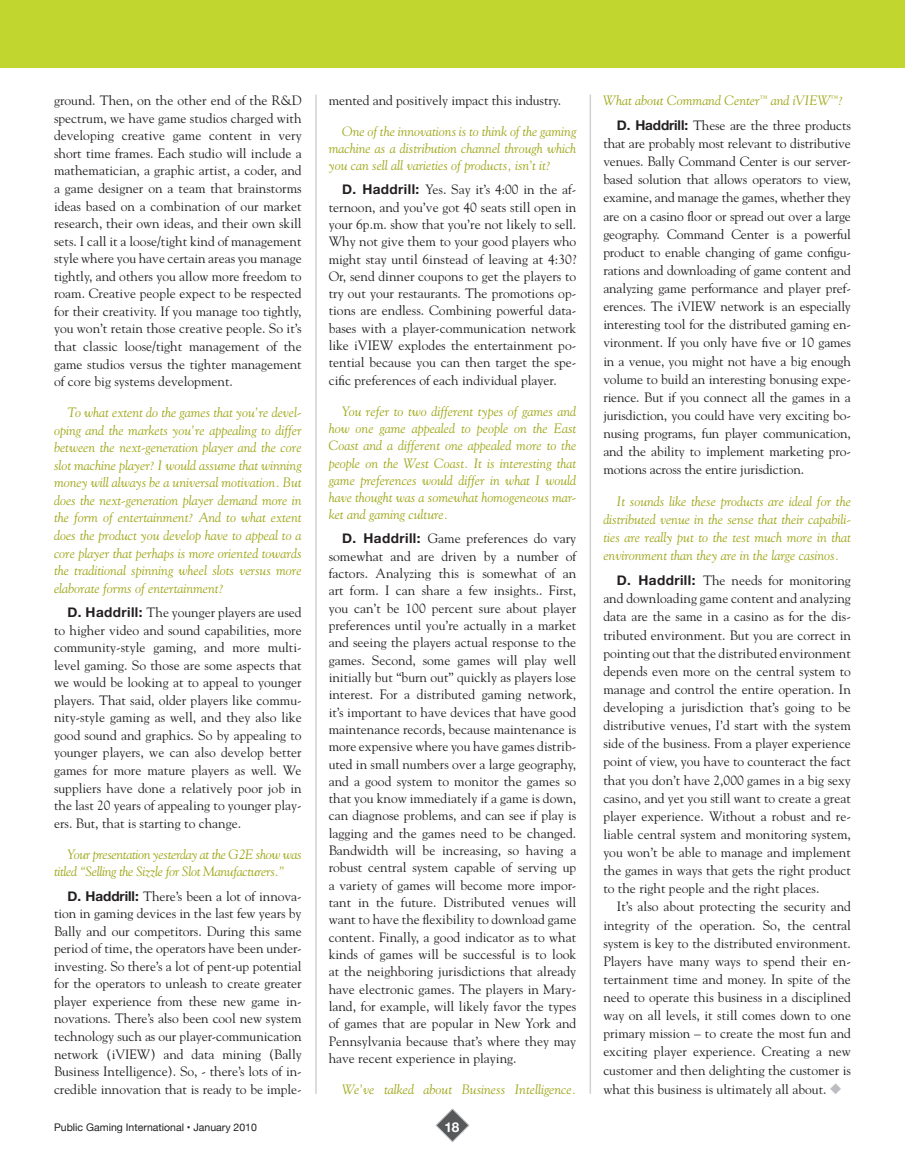
<style>
.page{position:relative;width:905px;height:1175px;background:#fff}
.page>*{position:absolute;margin:0;border:0;box-sizing:border-box;transform-origin:0 0}
.t1{font:13.5px/18.1px "Goudy";color:#231f20;text-align:justify}
.t2{font:italic 13.5px/17.5px "Goudy";color:#9ea615;text-align:justify}
.t3{font:italic 13.5px/17.5px "Goudy";letter-spacing:-.025em;color:#9ea615}
.t4{font:700 13.5px "Helvetica Neue";color:#fff}
.t5{font:10.5px "Helvetica Neue";color:#231f20}
.s1{font-family:"Helvetica Neue";font-weight:700}
.s2{font-family:"Helvetica Neue";font-weight:700;font-style:normal;color:#231f20}
.s3{font-style:normal;color:#231f20}
.s4{color:#bcbdc0}
</style>
<div class="page">
<svg style="left:435px;top:1108px;width:35px;height:34px"></svg>
<div style="left:0;top:0;width:904px;height:68px;background:#c1d72f"></div>
<hr style="left:315px;top:94px;width:2px;height:1000px;background:#d1d2d4">
<hr style="left:589px;top:94px;width:2px;height:1000px;background:#d1d2d4">
<p class="t1" style="left:54px;top:91px;width:249px;line-height:17.5px">ground. Then, on the other end of the R&amp;D spectrum, we have game studios charged with developing creative game content in very short time frames. Each studio will include a mathematician, a graphic artist, a coder, and a game designer on a team that brainstorms ideas based on a combination of our market research, their own ideas, and their own skill sets. I call it a loose/tight kind of management style where you have certain areas you manage tightly, and others you allow more freedom to roam. Creative people expect to be respected for their creativity. If you manage too tightly, you won’t retain those creative people. So it’s that classic loose/tight management of the game studios versus the tighter management of core big systems development.</p>
<p class="t2" style="left:54px;top:403px;width:249px;text-indent:14px">To what extent do the games that you’re devel&shy;oping and the markets you’re appealing to differ between the next-generation player and the core slot machine player? I would assume that winning money will always be a universal motivation. But does the next-generation player demand more in the form of entertainment? And to what extent does the product you develop have to appeal to a core player that perhaps is more oriented towards the traditional spinning wheel slots versus more elaborate forms of entertainment?</p>
<p class="t1" style="left:54px;top:603px;width:249px;line-height:17.5px;text-indent:14px"><span class="s1">D. Haddrill:</span> The younger players are used to higher video and sound capabilities, more community-style gaming, and more multi&shy;level gaming. So those are some aspects that we would be looking at to appeal to younger players. That said, older players like commu&shy;nity-style gaming as well, and they also like good sound and graphics. So by appealing to younger players, we can also develop better games for more mature players as well. We suppliers have done a relatively poor job in the last 20 years of appealing to younger play&shy;ers. But, that is starting to change.</p>
<p class="t3" style="left:54px;top:845px;width:249px;text-indent:14px">Your presentation yesterday at the G2E show was titled “Selling the Sizzle for Slot Manufacturers.”</p>
<p class="t1" style="left:54px;top:886px;width:249px;line-height:17.5px;text-indent:14px"><span class="s1">D. Haddrill:</span> There’s been a lot of innova&shy;tion in gaming devices in the last few years by Bally and our competitors. During this same period of time, the operators have been under&shy;investing. So there’s a lot of pent-up potential for the operators to unleash to create greater player experience from these new game in&shy;novations. There’s also been cool new system technology such as our player-communication network (iVIEW) and data mining (Bally Business Intelligence). So, - there’s lots of in&shy;credible innovation that is ready to be imple-</p>
<p class="t1" style="left:328px;top:91px;width:234px">mented and positively impact this industry.</p>
<p class="t2" style="left:328px;top:122px;width:249px;text-indent:14px">One of the innovations is to think of the gaming machine as a distribution channel through which you can sell all varieties of products, isn’t it?</p>
<p class="t1" style="left:328px;top:180px;width:249px;line-height:17.2px;text-indent:14px"><span class="s1">D. Haddrill:</span> Yes. Say it’s 4:00 in the af&shy;ternoon, and you’ve got 40 seats still open in your 6p.m. show that you’re not likely to sell.<br>Why not give them to your good players who might stay until 6instead of leaving at 4:30?<br>Or, send dinner coupons to get the players to try out your restaurants. The promotions op&shy;tions are endless. Combining powerful data&shy;bases with a player-communication network like iVIEW explodes the entertainment po&shy;tential because you can then target the spe&shy;cific preferences of each individual player.</p>
<p class="t2" style="left:328px;top:402px;width:249px;text-indent:14px">You refer to two different types of games and how one game appealed to people on the East Coast and a different one appealed more to the people on the West Coast. It is interesting that game preferences would differ in what I would have thought was a somewhat homogeneous mar&shy;ket and gaming culture.</p>
<p class="t1" style="left:328px;top:529px;width:249px;line-height:17.2px;text-indent:14px"><span class="s1">D. Haddrill:</span> Game preferences do vary somewhat and are driven by a number of factors. Analyzing this is somewhat of an art form. I can share a few insights.. First, you can’t be 100 percent sure about player preferences until you’re actually in a market and seeing the players actual response to the games. Second, some games will play well initially but “burn out” quickly as players lose interest. For a distributed gaming network, it’s important to have devices that have good maintenance records, because maintenance is more expensive where you have games distrib&shy;uted in small numbers over a large geography, and a good system to monitor the games so that you know immediately if a game is down, can diagnose problems, and can see if play is lagging and the games need to be changed.<br>Bandwidth will be increasing, so having a robust central system capable of serving up a variety of games will become more impor&shy;tant in the future. Distributed venues will want to have the flexibility to download game content. Finally, a good indicator as to what kinds of games will be successful is to look at the neighboring jurisdictions that already have electronic games. The players in Mary&shy;land, for example, will likely favor the types of games that are popular in New York and Pennsylvania because that’s where they may have recent experience in playing.</p>
<p class="t2" style="left:342px;top:1079px;width:235px">We’ve talked about Business Intelligence.</p>
<p class="t5" style="left:54px;top:1119px;width:204px">Public Gaming International • January 2010</p>
<p class="t4" style="left:444px;top:1116px;width:17px">18</p>
<p class="t2" style="left:617px;top:87px;width:236px;line-height:25px;text-indent:-14px">What about Command Center<sup>™</sup> and iVIEW<sup>™</sup>?<br><span class="s2">D. Haddrill:</span> <span class="s3">These are the three products</span></p>
<p class="t1" style="left:603px;top:134px;width:249px">that are probably most relevant to distributive venues. Bally Command Center is our server&shy;based solution that allows operators to view, examine, and manage the games, whether they are on a casino floor or spread out over a large geography. Command Center is a powerful product to enable changing of game configu&shy;rations and downloading of game content and analyzing game performance and player pref&shy;erences. The iVIEW network is an especially interesting tool for the distributed gaming en&shy;vironment. If you only have five or 10 games in a venue, you might not have a big enough volume to build an interesting bonusing expe&shy;rience. But if you connect all the games in a jurisdiction, you could have very exciting bo&shy;nusing programs, fun player communication, and the ability to implement marketing pro&shy;motions across the entire jurisdiction.</p>
<p class="t2" style="left:603px;top:492px;width:249px;line-height:18.1px;text-indent:14px">It sounds like these products are ideal for the distributed venue in the sense that their capabili&shy;ties are really put to the test much more in that environment than they are in the large casinos.</p>
<p class="t1" style="left:603px;top:571px;width:249px;text-indent:14px"><span class="s1">D. Haddrill:</span> The needs for monitoring and downloading game content and analyzing data are the same in a casino as for the dis&shy;tributed environment. But you are correct in pointing out that the distributed environment depends even more on the central system to manage and control the entire operation. In developing a jurisdiction that’s going to be distributive venues, I’d start with the system side of the business. From a player experience point of view, you have to counteract the fact that you don’t have 2,000 games in a big sexy casino, and yet you still want to create a great player experience. Without a robust and re&shy;liable central system and monitoring system, you won’t be able to manage and implement the games in ways that gets the right product to the right people and the right places.</p>
<p class="t1" style="left:603px;top:897px;width:249px;text-indent:14px">It’s also about protecting the security and integrity of the operation. So, the central system is key to the distributed environment.<br>Players have many ways to spend their en&shy;tertainment time and money. In spite of the need to operate this business in a disciplined way on all levels, it still comes down to one primary mission – to create the most fun and exciting player experience. Creating a new customer and then delighting the customer is</p>
<p class="t1" style="left:603px;top:1079px;width:240px">what this business is ultimately all about. <span class="s4">◆</span></p>
</div>
